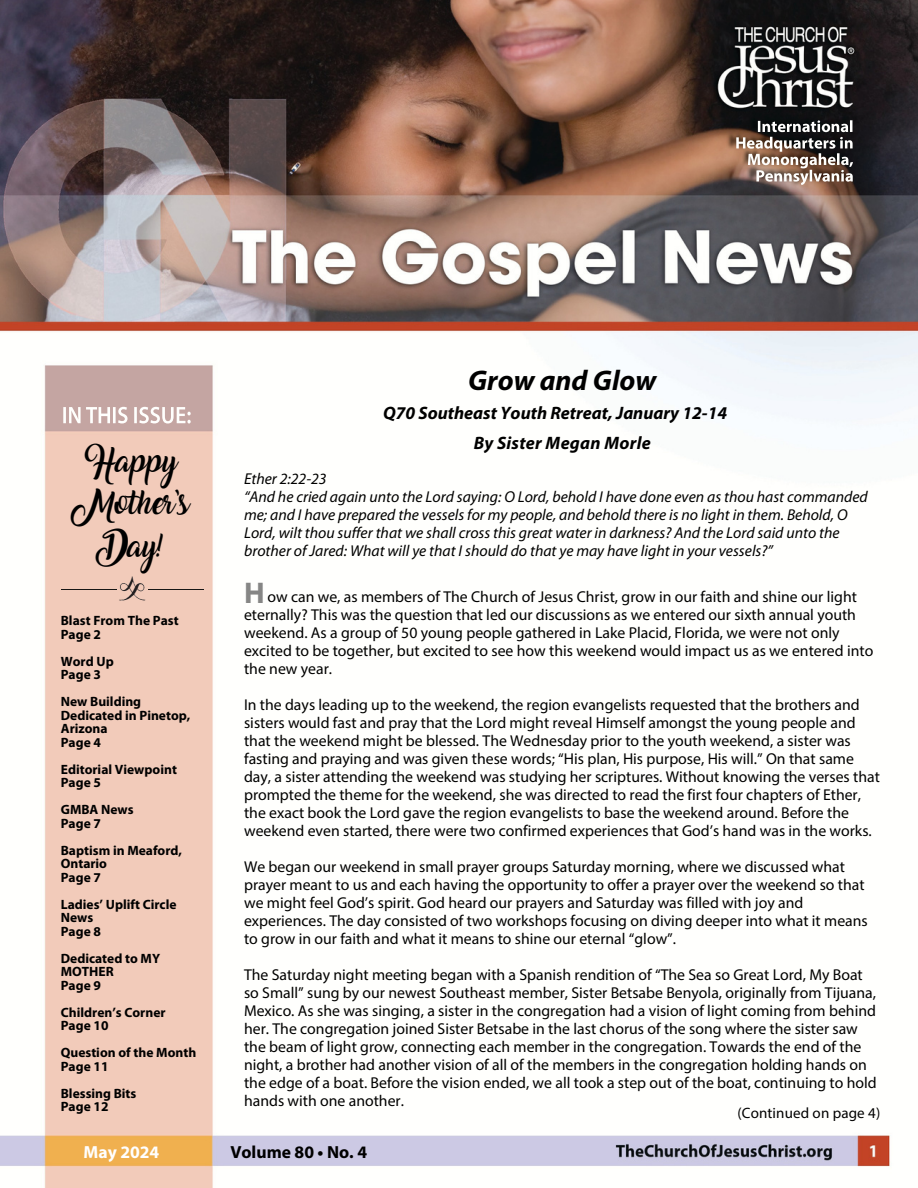
<style>
.page{position:relative;width:918px;height:1188px;background:#fff}
.page>*{position:absolute;margin:0;border:0;box-sizing:border-box;transform-origin:0 0}
.t1{font:700 30px "Myriad Pro";color:#868685}
.t2{font:italic 700 28.5px "Myriad Pro";color:#000}
.t3{font:21px/42.8px "Amarillo";color:#000;text-align:center}
.t4{font:italic 700 18px "Myriad Pro";color:#000}
.t5{font:700 17.55px "Myriad Pro";color:#000}
.t6{font:700 17.55px "Myriad Pro";color:#fff}
.t7{font:15.75px/18px "Myriad Pro";color:#000}
.t8{font:italic 15.75px/18px "Myriad Pro";color:#000}
.t9{font:15px "Myriad Pro";letter-spacing:.01em;color:#000}
.t10{font:700 13.5px/13.5px "Myriad Pro";color:#000}
</style>
<div class="page">
<img style="left:0;top:0;width:918px;height:1188px">
<hr style="left:61px;top:589px;width:56px;height:1px;background:#171615">
<hr style="left:148px;top:589px;width:55px;height:1px;background:#171615">
<img style="left:119px;top:575px;width:27px;height:27px">
<img style="left:736px;top:120px;width:116px;height:28px">
<img style="left:63px;top:407px;width:128px;height:17px">
<h4 class="t3" style="left:72px;top:445px;width:119px">Happy<br>Mother’s<br>Day!</h4>
<p class="t10" style="left:61px;top:615px;width:119px">Blast From The Past<br>Page 2</p>
<p class="t10" style="left:61px;top:656px;width:54px">Word Up</p>
<p class="t10" style="left:61px;top:669px;width:42px">Page 3</p>
<p class="t10" style="left:61px;top:696px;width:131px">New Building<br>Dedicated in Pinetop,<br>Arizona</p>
<p class="t10" style="left:61px;top:737px;width:42px">Page 4</p>
<p class="t10" style="left:61px;top:764px;width:118px">Editorial Viewpoint<br>Page 5</p>
<p class="t10" style="left:61px;top:804px;width:74px">GMBA News</p>
<p class="t10" style="left:61px;top:818px;width:42px">Page 7</p>
<p class="t10" style="left:61px;top:845px;width:123px">Baptism in Meaford,<br>Ontario</p>
<p class="t10" style="left:61px;top:872px;width:42px">Page 7</p>
<p class="t10" style="left:61px;top:899px;width:117px">Ladies’ Uplift Circle<br>News</p>
<p class="t10" style="left:61px;top:926px;width:42px">Page 8</p>
<p class="t10" style="left:61px;top:953px;width:101px">Dedicated to MY<br>MOTHER</p>
<p class="t10" style="left:61px;top:980px;width:42px">Page 9</p>
<p class="t10" style="left:61px;top:1007px;width:106px">Children’s Corner</p>
<p class="t10" style="left:61px;top:1020px;width:49px">Page 10</p>
<p class="t10" style="left:61px;top:1047px;width:137px">Question of the Month</p>
<h3 class="t10" style="left:61px;top:1061px;width:49px">Page 11</h3>
<h1 class="t10" style="left:61px;top:1088px;width:77px">Blessing Bits</h1>
<h3 class="t10" style="left:61px;top:1101px;width:49px">Page 12</h3>
<p class="t6" style="left:84px;top:1145px;width:77px">May 2024</p>
<h4 class="t2" style="left:468px;top:369px;width:190px">Grow and Glow</h4>
<h4 class="t4" style="left:383px;top:405px;width:346px">Q70 Southeast Youth Retreat, January 12-14</h4>
<h4 class="t4" style="left:474px;top:435px;width:179px">By Sister Megan Morle</h4>
<h4 class="t8" style="left:244px;top:471px;width:625px">Ether 2:22-23<br>“And he cried again unto the Lord saying: O Lord, behold I have done even as thou hast commanded me; and I have prepared the vessels for my people, and behold there is no light in them. Behold, O Lord, wilt thou suffer that we shall cross this great water in darkness? And the Lord said unto the brother of Jared: What will ye that I should do that ye may have light in your vessels?”</h4>
<h4 class="t1" style="left:244px;top:581px;width:22px">H</h4>
<p class="t7" style="left:244px;top:589px;width:631px;text-indent:23px">ow can we, as members of The Church of Jesus Christ, grow in our faith and shine our light eternally? This was the question that led our discussions as we entered our sixth annual youth weekend. As a group of 50 young people gathered in Lake Placid, Florida, we were not only excited to be together, but excited to see how this weekend would impact us as we entered into the new year.</p>
<h2 class="t7" style="left:244px;top:697px;width:637px">In the days leading up to the weekend, the region evangelists requested that the brothers and sisters would fast and pray that the Lord might reveal Himself amongst the young people and that the weekend might be blessed. The Wednesday prior to the youth weekend, a sister was fasting and praying and was given these words; “His plan, His purpose, His will.” On that same day, a sister attending the weekend was studying her scriptures. Without knowing the verses that prompted the theme for the weekend, she was directed to read the first four chapters of Ether, the exact book the Lord gave the region evangelists to base the weekend around. Before the weekend even started, there were two confirmed experiences that God’s hand was in the works.</h2>
<p class="t7" style="left:244px;top:859px;width:625px">We began our weekend in small prayer groups Saturday morning, where we discussed what prayer meant to us and each having the opportunity to offer a prayer over the weekend so that we might feel God’s spirit. God heard our prayers and Saturday was filled with joy and experiences. The day consisted of two workshops focusing on diving deeper into what it means to grow in our faith and what it means to shine our eternal “glow”.</p>
<p class="t7" style="left:244px;top:967px;width:634px">The Saturday night meeting began with a Spanish rendition of “The Sea so Great Lord, My Boat so Small” sung by our newest Southeast member, Sister Betsabe Benyola, originally from Tijuana, Mexico. As she was singing, a sister in the congregation had a vision of light coming from behind her. The congregation joined Sister Betsabe in the last chorus of the song where the sister saw the beam of light grow, connecting each member in the congregation. Towards the end of the night, a brother had another vision of all of the members in the congregation holding hands on the edge of a boat. Before the vision ended, we all took a step out of the boat, continuing to hold hands with one another.</p>
<p class="t9" style="left:737px;top:1106px;width:144px">(Continued on page 4)</p>
<h3 class="t5" style="left:230px;top:1145px;width:138px">Volume 80 • No. 4</h3>
</div>
